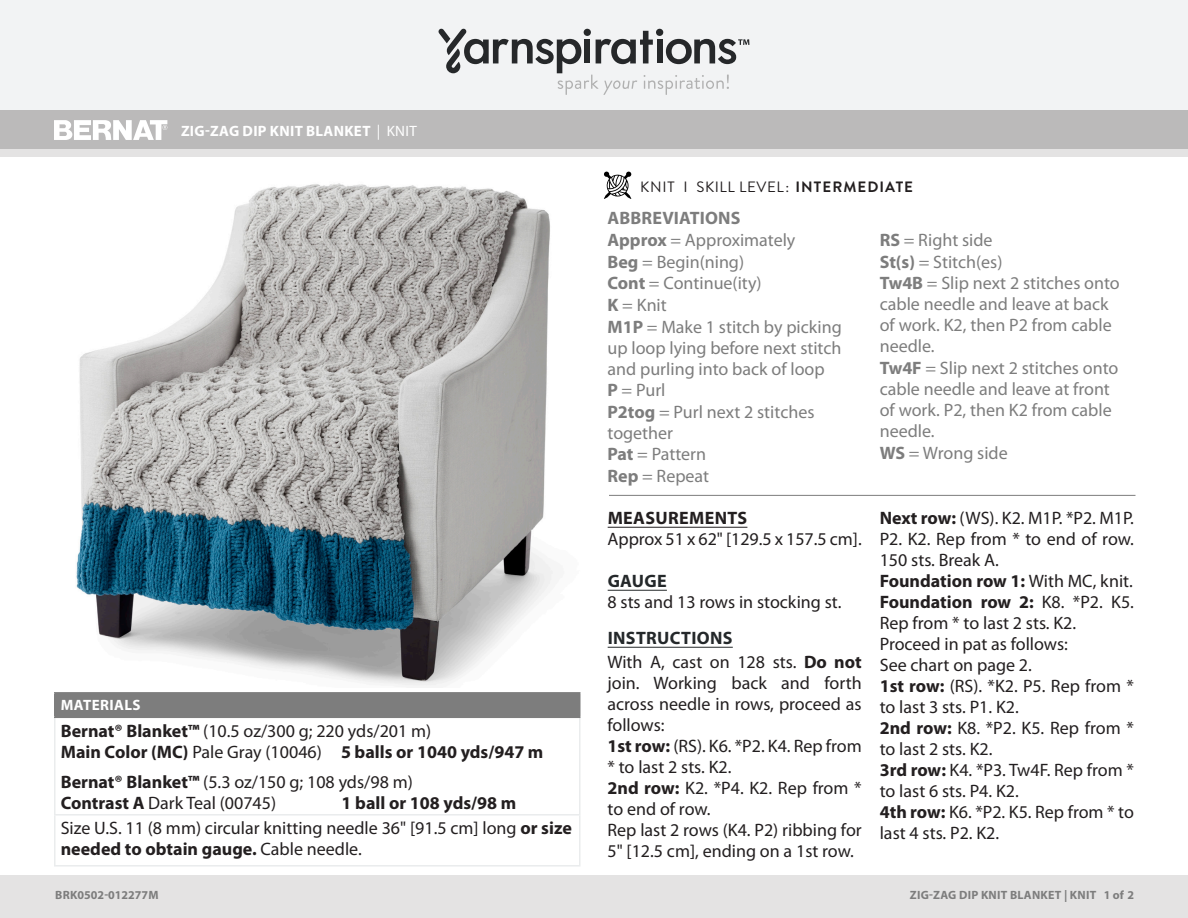
<style>
.page{position:relative;width:1188px;height:918px;background:#fff}
.page>*{position:absolute;margin:0;border:0;box-sizing:border-box;transform-origin:0 0}
.List_Paragraph{font:18px/21px "Myriad Pro";color:#231f20}
.Abbreviations{font:18px/21px "Myriad Pro";color:#7d7d7d}
.Blurb{font:18px/21px "Myriad Pro";color:#231f20}
.Body{font:18px "Myriad Pro";color:#231f20}
.Body-2{font:700 18px "Myriad Pro";color:#231f20}
.List_Paragraph-2{font:700 18px "Myriad Pro";color:#231f20}
.Abbreviations_Head{font:700 18px "Myriad Pro";letter-spacing:.01em;color:#7d7d7d}
.Head{font:700 18px "Myriad Pro";letter-spacing:.02em;color:#231f20}
.Head-2{font:700 18px "Myriad Pro";letter-spacing:.02em;color:#24282a}
.Body-3{font:700 18px "Myriad Pro";letter-spacing:.02em;color:#24282a}
.Skill_Level{font:15px "Brandon Grotesque";letter-spacing:.035em;color:#231f20}
.Pattern_Title{font:700 15px "Myriad Pro";letter-spacing:.02em;color:#fff}
.Pattern_Title-2{font:15px "Myriad Pro";letter-spacing:.02em;color:#fff}
.Materials_Head{font:700 15px "Myriad Pro";letter-spacing:.03em;color:#fff}
.t1{font:700 12px "Myriad Pro";letter-spacing:.015em;color:#7d7d7d}
.s1{font-weight:700}
.s2{font-weight:400}
</style>
<div class="page">
<div style="left:0;top:875px;width:1188px;height:43px;background:#e4e3e3"></div>
<div style="left:0;top:149px;width:1188px;height:9px;background:#e4e3e3"></div>
<div style="left:0;top:0;width:1188px;height:111px;background:#f2f3f4"></div>
<div style="left:0;top:111px;width:1188px;height:38px;background:#bbbaba"></div>
<svg style="left:604px;top:171px;width:27px;height:28px"></svg>
<svg style="left:54px;top:120px;width:114px;height:20px"></svg>
<div style="left:55px;top:693px;width:525px;height:24px;background:#7d7d7d"></div>
<hr style="left:54px;top:718px;width:2px;height:96px;background:#eaeced">
<hr style="left:579px;top:718px;width:1px;height:96px;background:#eaeced">
<hr style="left:54px;top:816px;width:2px;height:49px;background:#eaeced">
<hr style="left:579px;top:816px;width:1px;height:49px;background:#eaeced">
<hr style="left:54px;top:814px;width:526px;height:2px;background:#eaeced">
<hr style="left:54px;top:865px;width:526px;height:2px;background:#eaeced">
<hr style="left:54px;top:692px;width:526px;height:2px;background:#7d7d7d">
<hr style="left:54px;top:694px;width:2px;height:23px;background:#7d7d7d">
<hr style="left:54px;top:717px;width:526px;height:1px;background:#7d7d7d">
<svg style="left:438px;top:29px;width:311px;height:66px"></svg>
<hr style="left:608px;top:527px;width:139px;height:1px;background:#231f20">
<hr style="left:608px;top:590px;width:59px;height:1px;background:#24282a">
<hr style="left:608px;top:647px;width:125px;height:1px;background:#24282a">
<hr style="left:609px;top:495px;width:527px;height:1px;background:#7d7d7d">
<img style="left:76px;top:183px;width:477px;height:503px">
<p class="Pattern_Title-2" style="left:181px;top:122px;width:83px"><span class="s1">X</span> | CROCHET</p>
<p class="Pattern_Title" style="left:181px;top:121px;width:237px">ZIG-ZAG DIP KNIT BLANKET <span class="s2">| KNIT</span></p>
<p class="Materials_Head" style="left:61px;top:695px;width:81px">MATERIALS</p>
<p class="Body" style="left:61px;top:720px;width:372px"><span class="s1">Bernat® Blanket™</span> (10.5 oz/300 g; 220 yds/201 m)</p>
<p class="Body-2" style="left:61px;top:740px;width:484px">Main Color (MC) <span class="s2">Pale Gray (10046)</span> 5 balls or 1040 yds/947 m</p>
<p class="Body" style="left:61px;top:771px;width:354px"><span class="s1">Bernat® Blanket™</span> (5.3 oz/150 g; 108 yds/98 m)</p>
<p class="List_Paragraph" style="left:61px;top:792px;width:217px"><span class="s1">Contrast A</span> Dark Teal (00745)</p>
<p class="List_Paragraph-2" style="left:342px;top:791px;width:176px">1 ball or 108 yds/98 m</p>
<p class="List_Paragraph" style="left:61px;top:817px;width:513px">Size U.S. 11 (8 mm) circular knitting needle 36" [91.5 cm] long <span class="s1">or size needed to obtain gauge.</span> Cable needle.</p>
<p class="Skill_Level" style="left:640px;top:177px;width:275px">KNIT I SKILL LEVEL: <span class="s1">INTERMEDIATE</span></p>
<p class="Abbreviations_Head" style="left:608px;top:206px;width:135px">ABBREVIATIONS</p>
<p class="Abbreviations" style="left:608px;top:229px;width:189px"><span class="s1">Approx</span> = Approximately</p>
<p class="Abbreviations" style="left:608px;top:251px;width:138px"><span class="s1">Beg</span> = Begin(ning)</p>
<p class="Abbreviations" style="left:608px;top:273px;width:156px"><span class="s1">Cont</span> = Continue(ity)</p>
<p class="Abbreviations" style="left:608px;top:294px;width:61px"><span class="s1">K</span> = Knit</p>
<p class="Abbreviations" style="left:608px;top:316px;width:236px;text-align:justify"><span class="s1">M1P</span> = Make 1 stitch by picking up loop lying before next stitch and purling into back of loop</p>
<p class="Abbreviations" style="left:608px;top:379px;width:60px"><span class="s1">P</span> = Purl</p>
<p class="Abbreviations" style="left:608px;top:401px;width:209px"><span class="s1">P2tog</span> = Purl next 2 stitches together</p>
<p class="Abbreviations" style="left:608px;top:444px;width:100px"><span class="s1">Pat</span> = Pattern</p>
<p class="Abbreviations" style="left:608px;top:465px;width:103px"><span class="s1">Rep</span> = Repeat</p>
<p class="Head" style="left:608px;top:506px;width:141px">MEASUREMENTS</p>
<p class="Body" style="left:608px;top:528px;width:256px">Approx 51 x 62" [129.5 x 157.5 cm].</p>
<p class="Body-3" style="left:608px;top:569px;width:61px">GAUGE</p>
<p class="Body" style="left:608px;top:591px;width:236px">8 sts and 13 rows in stocking st.</p>
<p class="Head-2" style="left:608px;top:626px;width:126px">INSTRUCTIONS</p>
<p class="List_Paragraph" style="left:608px;top:651px;width:256px;text-align:justify">With A, cast on 128 sts. <span class="s1">Do not </span>join. Working back and forth across needle in rows, proceed as follows:</p>
<p class="List_Paragraph" style="left:608px;top:735px;width:256px"><span class="s1">1st row:</span> (RS). K6. *P2. K4. Rep from * to last 2 sts. K2.</p>
<p class="List_Paragraph" style="left:608px;top:777px;width:256px"><span class="s1">2nd row:</span> K2. *P4. K2. Rep from * to end of row.</p>
<p class="List_Paragraph" style="left:608px;top:819px;width:256px">Rep last 2 rows (K4. P2) ribbing for<br>5" [12.5 cm], ending on a 1st row.</p>
<p class="Abbreviations" style="left:880px;top:229px;width:114px"><span class="s1">RS</span> = Right side</p>
<p class="Abbreviations" style="left:880px;top:251px;width:124px"><span class="s1">St(s)</span> = Stitch(es)</p>
<p class="Abbreviations" style="left:880px;top:273px;width:242px"><span class="s1">Tw4B</span> = Slip next 2 stitches onto cable needle and leave at back of work. K2, then P2 from cable needle.</p>
<p class="Abbreviations" style="left:880px;top:357px;width:240px"><span class="s1">Tw4F</span> = Slip next 2 stitches onto cable needle and leave at front of work. P2, then K2 from cable needle.</p>
<p class="Abbreviations" style="left:880px;top:442px;width:129px"><span class="s1">WS</span> = Wrong side</p>
<p class="List_Paragraph" style="left:880px;top:507px;width:256px;text-align:justify"><span class="s1">Next row:</span> (WS). K2. M1P. *P2. M1P.<br>P2. K2. Rep from * to end of row.<br>150 sts. Break A.</p>
<p class="List_Paragraph-2" style="left:880px;top:569px;width:255px">Foundation row 1: <span class="s2">With MC, knit.</span></p>
<p class="List_Paragraph" style="left:880px;top:591px;width:256px"><span class="s1">Foundation row 2:</span> K8. *P2. K5.<br>Rep from * to last 2 sts. K2.</p>
<p class="List_Paragraph" style="left:880px;top:633px;width:190px">Proceed in pat as follows:</p>
<p class="Blurb" style="left:880px;top:654px;width:154px">See chart on page 2.</p>
<p class="Blurb" style="left:880px;top:675px;width:256px"><span class="s1">1st row:</span> (RS). *K2. P5. Rep from * to last 3 sts. P1. K2.</p>
<p class="Blurb" style="left:880px;top:717px;width:256px"><span class="s1">2nd row:</span> K8. *P2. K5. Rep from * to last 2 sts. K2.</p>
<p class="Blurb" style="left:880px;top:759px;width:256px"><span class="s1">3rd row:</span> K4. *P3. Tw4F. Rep from * to last 6 sts. P4. K2.</p>
<p class="Blurb" style="left:880px;top:801px;width:256px"><span class="s1">4th row:</span> K6. *P2. K5. Rep from * to last 4 sts. P2. K2.</p>
<p class="t1" style="left:54px;top:887px;width:33px">SKU #</p>
<p class="t1" style="left:1030px;top:887px;width:62px">X | CROCHE</p>
<p class="t1" style="left:1127px;top:887px;width:9px">X</p>
<p class="t1" style="left:55px;top:887px;width:105px">BRK0502-012277M</p>
<p class="t1" style="left:910px;top:887px;width:226px">ZIG-ZAG DIP KNIT BLANKET | KNIT 1 of 2</p>
</div>
